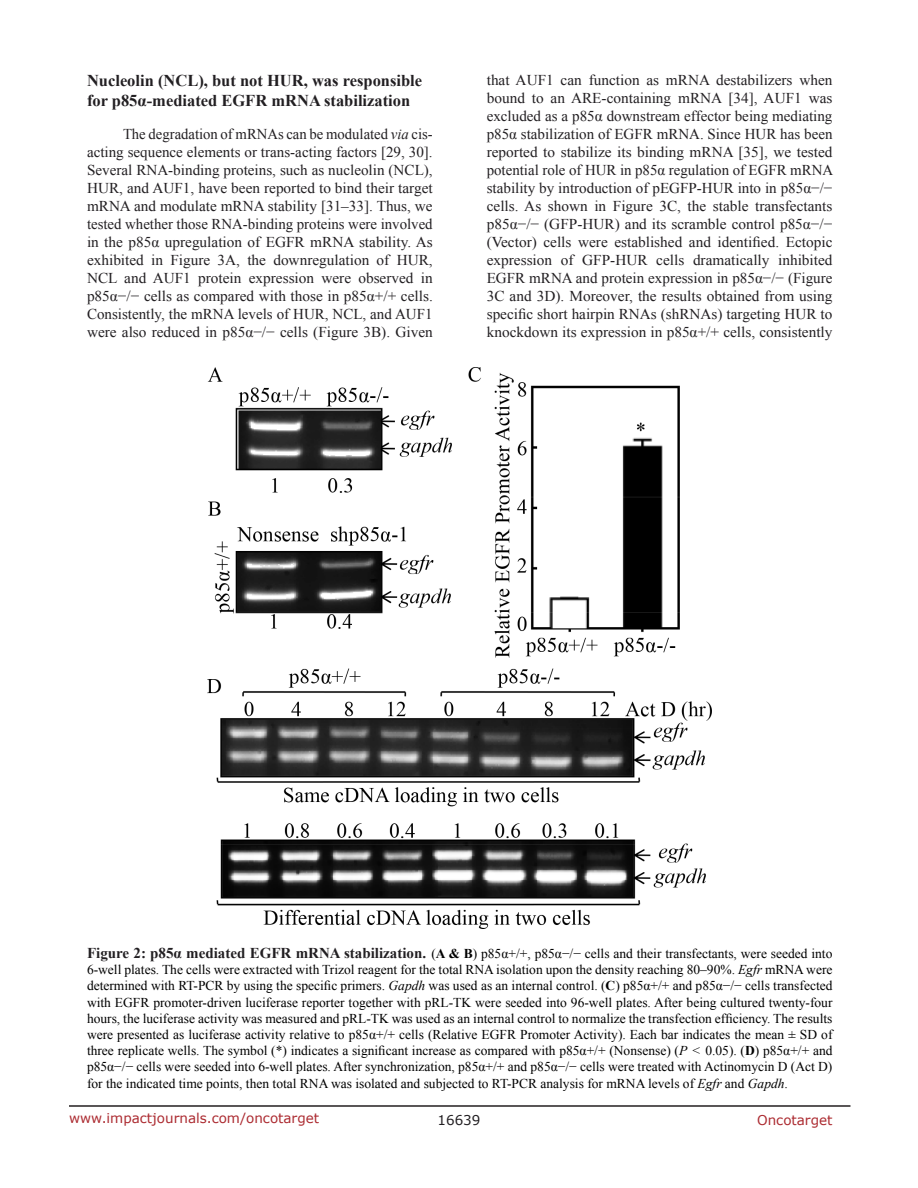
<style>
.page{position:relative;width:918px;height:1188px;background:#fff}
.page>*{position:absolute;margin:0;border:0;box-sizing:border-box;transform-origin:0 0}
.SubHeading{font:700 16.5px/19.8px "Times New Roman";color:#221f22}
.BodyText{font:15px/18px "Times New Roman";color:#221f22;text-align:justify}
.FigureText{font:13.5px/16.2px "Times New Roman";color:#000;text-align:justify}
.t1{font:13.5px "Verdana";color:#ac2b31}
.t2{font:13.5px "Verdana";color:#221f22}
.s1{font-style:italic}
.s2{font-weight:700;font-size:15px;color:#221f22}
.s3{font-weight:700}
</style>
<div class="page">
<hr style="left:69px;top:1105px;width:781px;height:2px;background:#231f20">
<img style="left:208px;top:368px;width:504px;height:560px">
<p class="SubHeading" style="left:87px;top:70px;width:337px">Nucleolin (NCL), but not HUR, was responsible for p85α-mediated EGFR mRNA stabilization</p>
<p class="BodyText" style="left:87px;top:125px;width:347px;text-indent:36px">The degradation of mRNAs can be modulated <span class="s1">via</span> cis&shy;acting sequence elements or trans-acting factors [29, 30].<br>Several RNA-binding proteins, such as nucleolin (NCL), HUR, and AUF1, have been reported to bind their target mRNA and modulate mRNA stability [31–33]. Thus, we tested whether those RNA-binding proteins were involved in the p85α upregulation of EGFR mRNA stability. As exhibited in Figure 3A, the downregulation of HUR, NCL and AUF1 protein expression were observed in p85α−/− cells as compared with those in p85α+/+ cells.<br>Consistently, the mRNA levels of HUR, NCL, and AUF1 were also reduced in p85α−/− cells (Figure 3B). Given</p>
<p class="BodyText" style="left:487px;top:71px;width:348px">that AUF1 can function as mRNA destabilizers when bound to an ARE-containing mRNA [34], AUF1 was excluded as a p85α downstream effector being mediating p85α stabilization of EGFR mRNA. Since HUR has been reported to stabilize its binding mRNA [35], we tested potential role of HUR in p85α regulation of EGFR mRNA stability by introduction of pEGFP-HUR into in p85α−/− cells. As shown in Figure 3C, the stable transfectants p85α−/− (GFP-HUR) and its scramble control p85α−/− (Vector) cells were established and identified. Ectopic expression of GFP-HUR cells dramatically inhibited EGFR mRNA and protein expression in p85α−/− (Figure 3C and 3D). Moreover, the results obtained from using specific short hairpin RNAs (shRNAs) targeting HUR to knockdown its expression in p85α+/+ cells, consistently</p>
<p class="FigureText" style="left:87px;top:945px;width:747px"><span class="s2">Figure 2: p85α mediated EGFR mRNA stabilization.</span> (<span class="s3">A &amp; B</span>) p85α+/+, p85α−/− cells and their transfectants, were seeded into 6-well plates. The cells were extracted with Trizol reagent for the total RNA isolation upon the density reaching 80–90%. <span class="s1">Egfr</span> mRNA were determined with RT-PCR by using the specific primers. <span class="s1">Gapdh</span> was used as an internal control. (<span class="s3">C</span>) p85α+/+ and p85α−/− cells transfected with EGFR promoter-driven luciferase reporter together with pRL-TK were seeded into 96-well plates. After being cultured twenty-four hours, the luciferase activity was measured and pRL-TK was used as an internal control to normalize the transfection efficiency. The results were presented as luciferase activity relative to p85α+/+ cells (Relative EGFR Promoter Activity). Each bar indicates the mean ± SD of three replicate wells. The symbol (*) indicates a significant increase as compared with p85α+/+ (Nonsense) (<span class="s1">P</span> &lt; 0.05). (<span class="s3">D</span>) p85α+/+ and p85α−/− cells were seeded into 6-well plates. After synchronization, p85α+/+ and p85α−/− cells were treated with Actinomycin D (Act D) for the indicated time points, then total RNA was isolated and subjected to RT-PCR analysis for mRNA levels of <span class="s1">Egfr</span> and <span class="s1">Gapdh</span>.</p>
<p class="t1" style="left:69px;top:1109px;width:252px">www.impactjournals.com/oncotarget</p>
<p class="t2" style="left:438px;top:1111px;width:44px">16639</p>
<p class="t1" style="left:757px;top:1111px;width:77px">Oncotarget</p>
</div>
